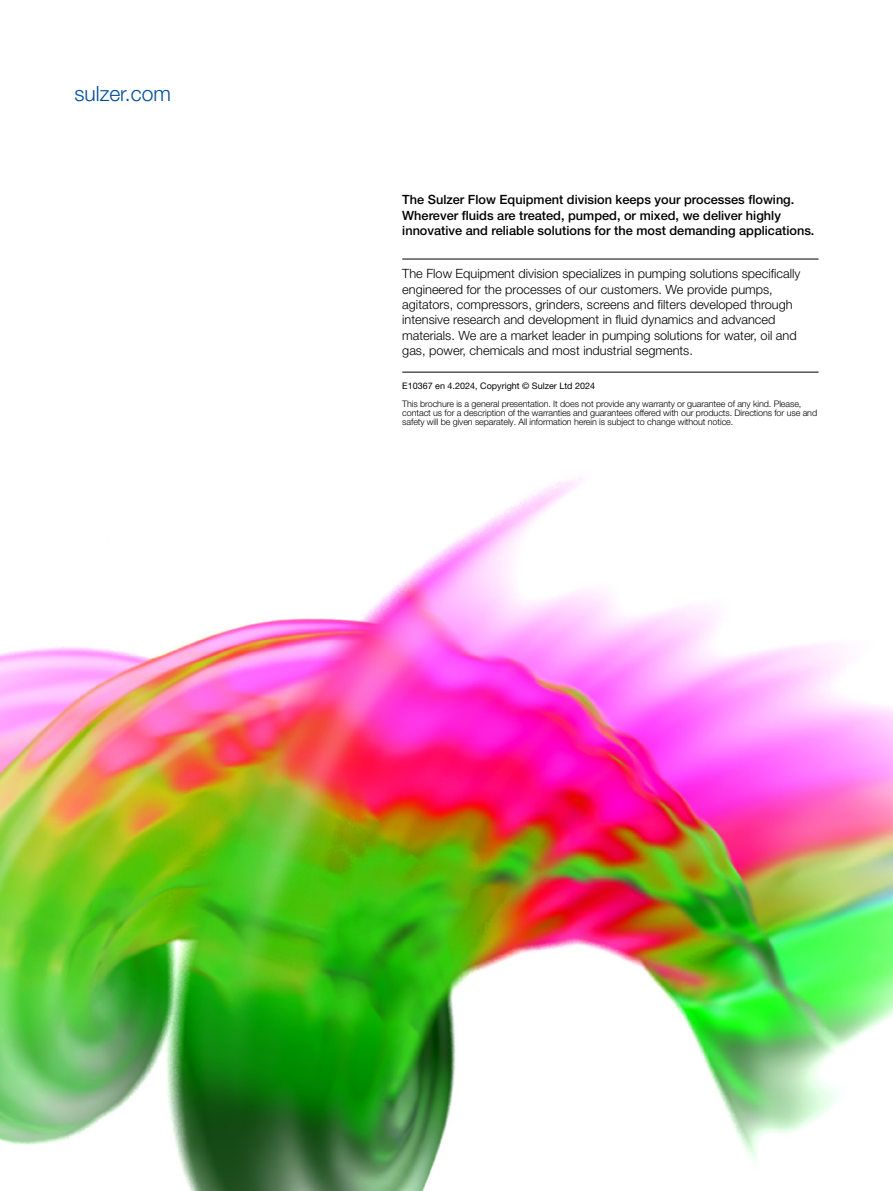
<style>
.page{position:relative;width:893px;height:1191px;background:#fff}
.page>*{position:absolute;margin:0;border:0;box-sizing:border-box;transform-origin:0 0}
.www{font:300 21px "Helvetica Neue LT Pro";color:#004d9d}
.Backcover_body_text{font:300 12.75px/15.3px "Helvetica Neue LT Pro";color:#000}
.Backcover_subtitle{font:500 12.75px/15.3px "Helvetica Neue LT Pro";color:#000}
.Disclaimer{font:300 9px/9px "Helvetica Neue LT Pro";letter-spacing:-.01em;color:#000}
.Disclaimer-2{font:9px "Helvetica Neue LT Pro";color:#000}
</style>
<div class="page">
<img style="left:0;top:475px;width:893px;height:716px">
<hr style="left:402px;top:259px;width:417px;height:1px;background:#000">
<hr style="left:402px;top:372px;width:417px;height:1px;background:#000">
<p class="www" style="left:74px;top:81px;width:98px">sulzer.com</p>
<p class="Backcover_subtitle" style="left:402px;top:192px;width:414px">The Sulzer Flow Equipment division keeps your processes flowing.<br>Wherever fluids are treated, pumped, or mixed, we deliver highly innovative and reliable solutions for the most demanding applications.</p>
<p class="Backcover_body_text" style="left:402px;top:266px;width:400px">The Flow Equipment division specializes in pumping solutions specifically engineered for the processes of our customers. We provide pumps, agitators, compressors, grinders, screens and filters developed through intensive research and development in fluid dynamics and advanced materials. We are a market leader in pumping solutions for water, oil and gas, power, chemicals and most industrial segments.</p>
<p class="Disclaimer-2" style="left:402px;top:381px;width:194px">E10367 en 4.2024, Copyright © Sulzer Ltd 2024</p>
<p class="Disclaimer" style="left:402px;top:399px;width:416px">This brochure is a general presentation. It does not provide any warranty or guarantee of any kind. Please, contact us for a description of the warranties and guarantees offered with our products. Directions for use and safety will be given separately. All information herein is subject to change without notice.</p>
</div>
